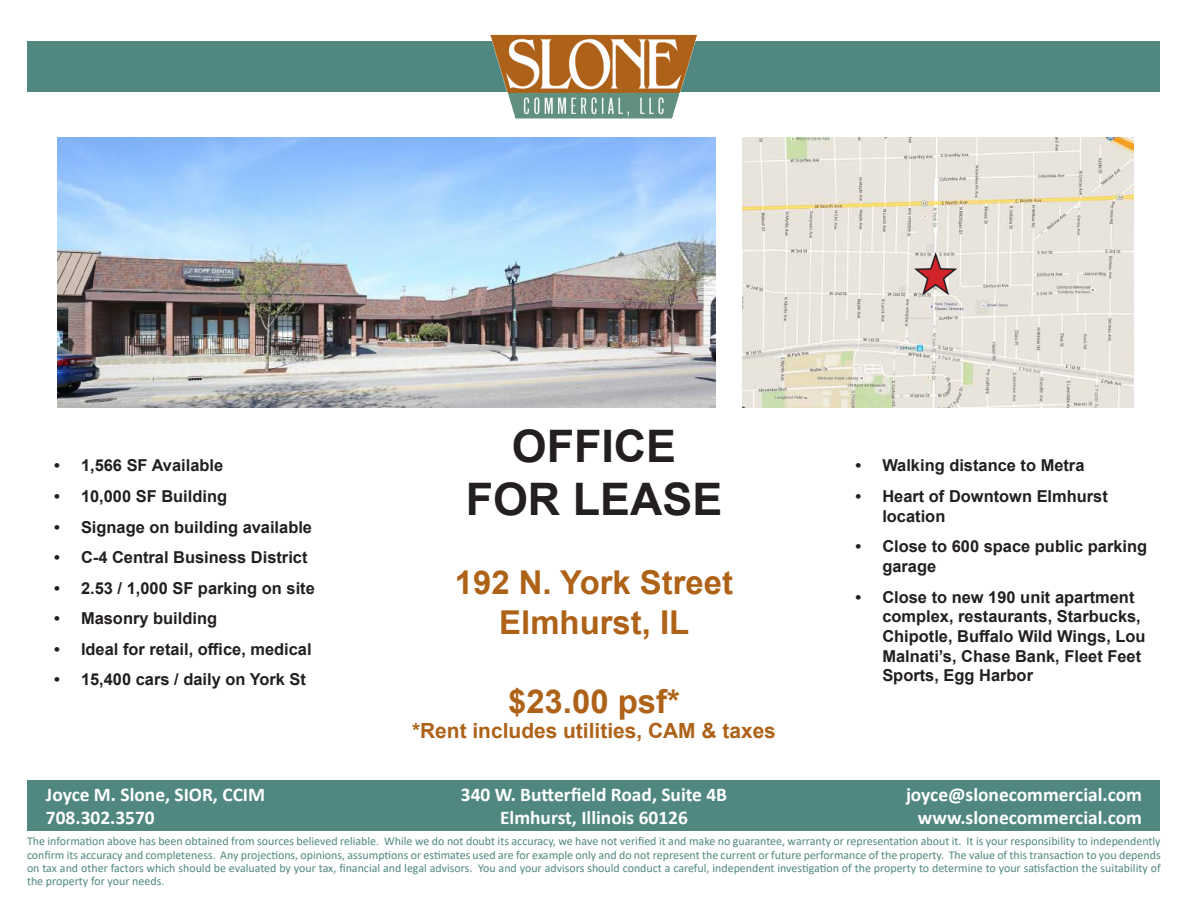
<style>
.page{position:relative;width:1188px;height:918px;background:#fff}
.page>*{position:absolute;margin:0;border:0;box-sizing:border-box;transform-origin:0 0}
.t1{font:700 44.85px/53.8px "Arial";color:#231f20;text-align:center}
.t2{font:700 32.85px/39.5px "Arial";color:#ae6217;text-align:center}
.t3{font:700 20.85px "Arial";color:#ae6217}
.t4{font:700 19.5px/23.2px "Calibri";color:#fff}
.t5{font:700 16.5px/19.8px "Arial";color:#231f20}
.t6{font:12px/13.5px "Calibri";color:#508881;text-align:justify}
</style>
<div class="page">
<div style="left:28px;top:780px;width:1132px;height:51px;background:#508881"></div>
<svg style="left:706px;top:41px;width:454px;height:1px"></svg>
<div style="left:27px;top:42px;width:1133px;height:50px;background:#508881"></div>
<img style="left:482px;top:34px;width:224px;height:85px">
<img style="left:57px;top:138px;width:659px;height:270px">
<img style="left:742px;top:138px;width:392px;height:270px">
<svg style="left:912px;top:253px;width:47px;height:44px"></svg>
<h3 class="t5" style="left:54px;top:456px;width:171px">• 1,566 SF Available</h3>
<h3 class="t5" style="left:54px;top:487px;width:175px">• 10,000 SF Building</h3>
<h3 class="t5" style="left:54px;top:517px;width:260px">• Signage on building available</h3>
<h3 class="t5" style="left:54px;top:548px;width:255px">• C-4 Central Business District</h3>
<h3 class="t5" style="left:54px;top:578px;width:262px">• 2.53 / 1,000 SF parking on site</h3>
<h3 class="t5" style="left:54px;top:609px;width:165px">• Masonry building</h3>
<h3 class="t5" style="left:54px;top:639px;width:259px">• Ideal for retail, office, medical</h3>
<h3 class="t5" style="left:54px;top:670px;width:254px">• 15,400 cars / daily on York St</h3>
<h1 class="t1" style="left:466px;top:419px;width:258px">OFFICE<br>FOR LEASE</h1>
<h2 class="t2" style="left:455px;top:563px;width:280px">192 N. York Street<br>Elmhurst, IL</h2>
<h2 class="t2" style="left:508px;top:682px;width:173px">$23.00 psf*</h2>
<h3 class="t3" style="left:412px;top:716px;width:365px">*Rent includes utilities, CAM &amp; taxes</h3>
<h3 class="t5" style="left:855px;top:456px;width:231px">• Walking distance to Metra</h3>
<h3 class="t5" style="left:882px;top:487px;width:227px;text-indent:-27px">• Heart of Downtown Elmhurst location</h3>
<h3 class="t5" style="left:882px;top:537px;width:266px;text-indent:-27px">• Close to 600 space public parking garage</h3>
<h3 class="t5" style="left:882px;top:587px;width:265px;text-indent:-27px">• Close to new 190 unit apartment complex, restaurants, Starbucks,<br>Chipotle, Buffalo Wild Wings, Lou<br>Malnati’s, Chase Bank, Fleet Feet<br>Sports, Egg Harbor</h3>
<h3 class="t4" style="left:46px;top:782px;width:221px">Joyce M. Slone, SIOR, CCIM<br>708.302.3570</h3>
<h3 class="t4" style="left:461px;top:782px;width:268px;text-align:center">340 W. Butterfield Road, Suite 4B<br>Elmhurst, Illinois 60126</h3>
<h3 class="t4" style="left:906px;top:782px;width:238px;text-align:right">joyce@slonecommercial.com www.slonecommercial.com</h3>
<p class="t6" style="left:27px;top:834px;width:1135px">The information above has been obtained from sources believed reliable. While we do not doubt its accuracy, we have not verified it and make no guarantee, warranty or representation about it. It is your responsibility to independently confirm its accuracy and completeness. Any projections, opinions, assumptions or estimates used are for example only and do not represent the current or future performance of the property. The value of this transaction to you depends on tax and other factors which should be evaluated by your tax, financial and legal advisors. You and your advisors should conduct a careful, independent investigation of the property to determine to your satisfaction the suitability of the property for your needs.</p>
</div>
